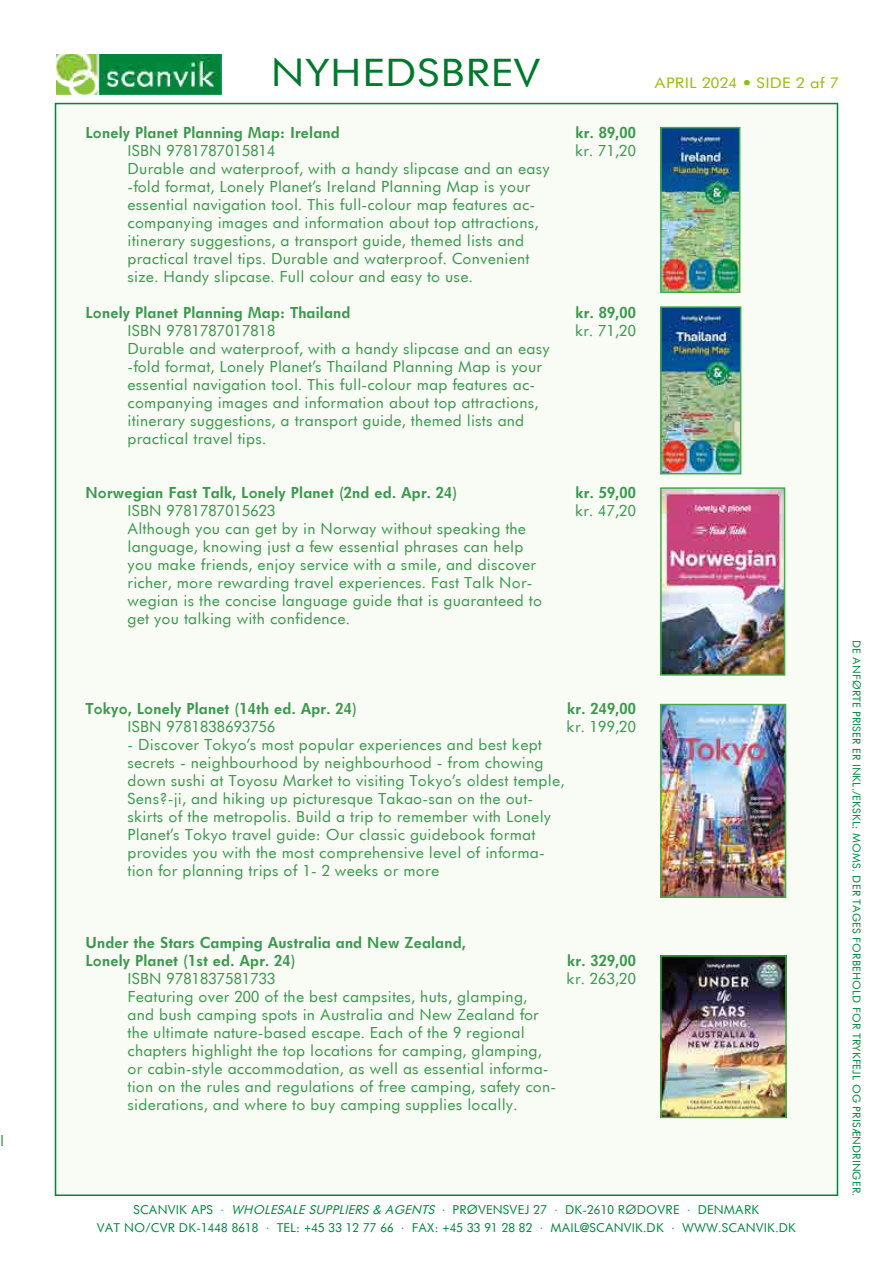
<style>
.page{position:relative;width:893px;height:1263px;background:#fff}
.page>*{position:absolute;margin:0;border:0;box-sizing:border-box;transform-origin:0 0}
.t1{font:37.05px "Futurist";color:#00792c;scale:1.11 1}
.t2{font:15px/18px "Futurist";color:#3d974f}
.t3{font:700 15px/18px "Futurist";color:#3d974f}
.t4{font:14.25px "Futurist";color:#96bf0d;scale:1.11 1}
.t5{font:12px/18px "Futurist";color:#00853f;text-align:center}
.t6{font:10.5px "Futurist";color:#00853e}
.s1{font-style:italic}
</style>
<div class="page">
<img style="left:56px;top:54px;width:165px;height:41px">
<div style="left:54px;top:102px;width:785px;height:1094px;background:#f9fcf5"></div>
<img style="left:663px;top:130px;width:74px;height:160px">
<div style="left:660px;top:127px;width:80px;height:166px;border:2px solid #41ad49"></div>
<img style="left:663px;top:309px;width:75px;height:162px">
<div style="left:660px;top:306px;width:81px;height:168px;border:2px solid #41ad49"></div>
<img style="left:663px;top:490px;width:119px;height:183px">
<div style="left:660px;top:487px;width:125px;height:189px;border:2px solid #41ad49"></div>
<img style="left:663px;top:707px;width:120px;height:188px">
<div style="left:660px;top:704px;width:126px;height:194px;border:2px solid #41ad49"></div>
<img style="left:663px;top:958px;width:121px;height:157px">
<div style="left:660px;top:955px;width:127px;height:163px;border:2px solid #41ad49"></div>
<p class="t2" style="left:0;top:1131px;width:6px">I</p>
<h1 class="t1" style="left:271px;top:49px;width:245px">NYHEDSBREV</h1>
<p class="t3" style="left:86px;top:123px;width:256px">Lonely Planet Planning Map: Ireland</p>
<p class="t3" style="left:576px;top:123px;width:62px">kr. 89,00</p>
<p class="t2" style="left:128px;top:141px;width:150px">ISBN 9781787015814</p>
<p class="t2" style="left:575px;top:141px;width:63px">kr. 71,20</p>
<p class="t2" style="left:128px;top:159px;width:424px">Durable and waterproof, with a handy slipcase and an easy -fold format, Lonely Planet’s Ireland Planning Map is your essential navigation tool. This full-colour map features ac&shy;companying images and information about top attractions, itinerary suggestions, a transport guide, themed lists and practical travel tips. Durable and waterproof. Convenient size. Handy slipcase. Full colour and easy to use.</p>
<p class="t3" style="left:86px;top:303px;width:267px">Lonely Planet Planning Map: Thailand</p>
<p class="t3" style="left:576px;top:303px;width:62px">kr. 89,00</p>
<p class="t2" style="left:128px;top:321px;width:150px">ISBN 9781787017818</p>
<p class="t2" style="left:575px;top:321px;width:63px">kr. 71,20</p>
<p class="t2" style="left:128px;top:339px;width:424px">Durable and waterproof, with a handy slipcase and an easy -fold format, Lonely Planet’s Thailand Planning Map is your essential navigation tool. This full-colour map features ac&shy;companying images and information about top attractions, itinerary suggestions, a transport guide, themed lists and practical travel tips.</p>
<p class="t3" style="left:86px;top:483px;width:373px">Norwegian Fast Talk, Lonely Planet (2nd ed. Apr. 24)</p>
<p class="t3" style="left:576px;top:483px;width:62px">kr. 59,00</p>
<p class="t2" style="left:128px;top:501px;width:150px">ISBN 9781787015623</p>
<p class="t2" style="left:575px;top:501px;width:63px">kr. 47,20</p>
<p class="t2" style="left:128px;top:519px;width:416px">Although you can get by in Norway without speaking the language, knowing just a few essential phrases can help you make friends, enjoy service with a smile, and discover richer, more rewarding travel experiences. Fast Talk Nor&shy;wegian is the concise language guide that is guaranteed to get you talking with confidence.</p>
<p class="t4" style="left:655px;top:74px;width:168px">APRIL 2024 • SIDE 2 af 7</p>
<p class="t3" style="left:86px;top:699px;width:273px">Tokyo, Lonely Planet (14th ed. Apr. 24)</p>
<p class="t3" style="left:567px;top:699px;width:70px">kr. 249,00</p>
<p class="t2" style="left:128px;top:717px;width:150px">ISBN 9781838693756</p>
<p class="t2" style="left:567px;top:717px;width:71px">kr. 199,20</p>
<p class="t2" style="left:128px;top:735px;width:439px">- Discover Tokyo’s most popular experiences and best kept secrets - neighbourhood by neighbourhood - from chowing down sushi at Toyosu Market to visiting Tokyo’s oldest temple, Sens?-ji, and hiking up picturesque Takao-san on the out&shy;skirts of the metropolis. Build a trip to remember with Lonely Planet’s Tokyo travel guide: Our classic guidebook format provides you with the most comprehensive level of informa&shy;tion for planning trips of 1- 2 weeks or more</p>
<p class="t3" style="left:86px;top:933px;width:382px">Under the Stars Camping Australia and New Zealand,<br>Lonely Planet (1st ed. Apr. 24)</p>
<p class="t3" style="left:567px;top:951px;width:70px">kr. 329,00</p>
<p class="t2" style="left:128px;top:969px;width:150px">ISBN 9781837581733</p>
<p class="t2" style="left:567px;top:969px;width:71px">kr. 263,20</p>
<p class="t2" style="left:128px;top:987px;width:430px">Featuring over 200 of the best campsites, huts, glamping, and bush camping spots in Australia and New Zealand for the ultimate nature-based escape. Each of the 9 regional chapters highlight the top locations for camping, glamping, or cabin-style accommodation, as well as essential informa&shy;tion on the rules and regulations of free camping, safety con&shy;siderations, and where to buy camping supplies locally.</p>
<p class="t5" style="left:97px;top:1201px;width:701px">SCANVIK APS · <span class="s1">WHOLESALE SUPPLIERS &amp; AGENTS</span> · PRØVENSVEJ 27 · DK-2610 RØDOVRE · DENMARK<br>VAT NO/CVR DK-1448 8618 · TEL: +45 33 12 77 66 · FAX: +45 33 91 28 82 · MAIL@SCANVIK.DK · WWW.SCANVIK.DK</p>
<p class="t6" style="left:863px;top:640px;width:558px;rotate:90deg">DE ANFØRTE PRISER ER INKL./EKSKL: MOMS. DER TAGES FORBEHOLD FOR TRYKFEJL OG PRISÆNDRINGER.</p>
</div>
